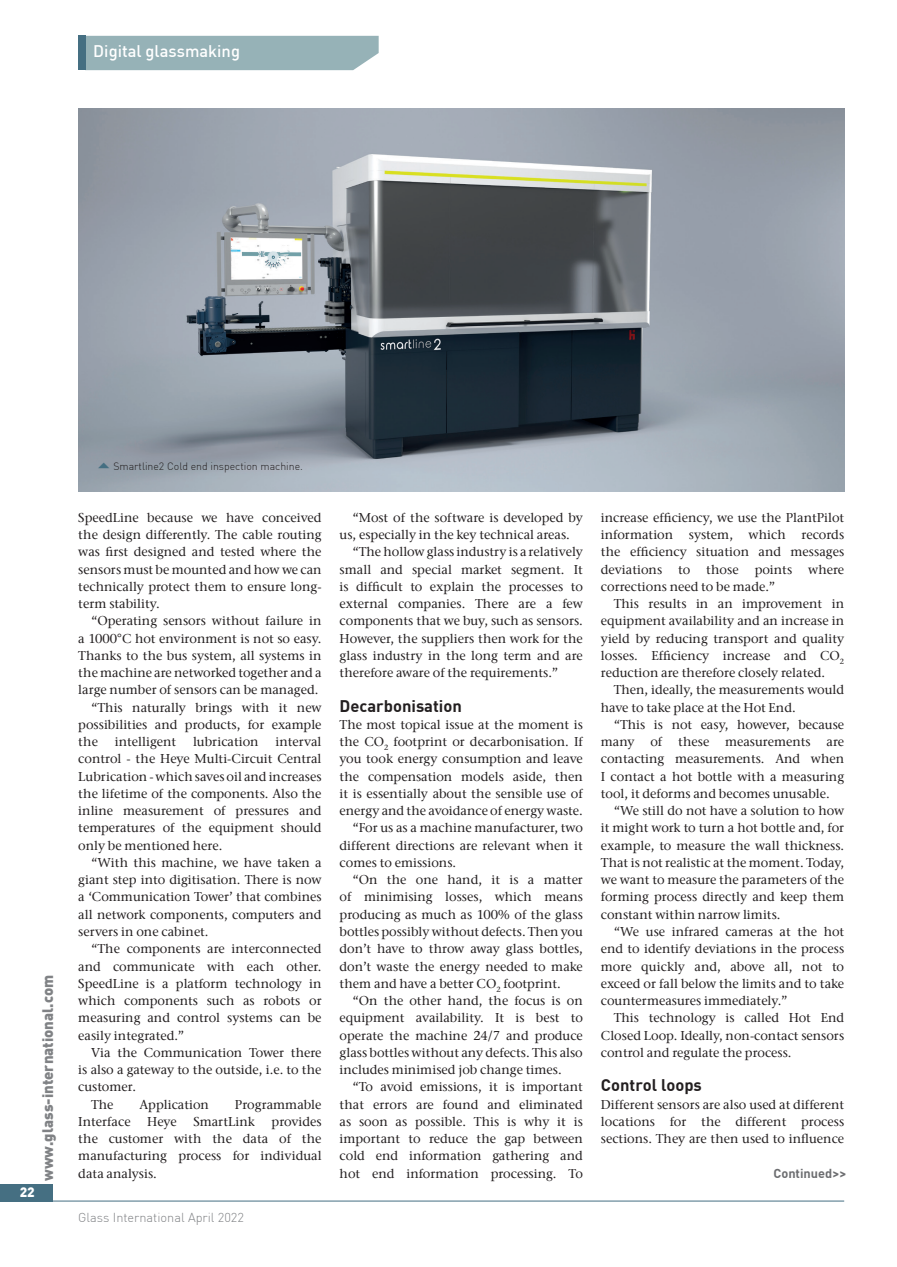
<style>
.page{position:relative;width:897px;height:1267px;background:#fff}
.page>*{position:absolute;margin:0;border:0;box-sizing:border-box;transform-origin:0 0}
.t1{font:700 16.5px "DIN";color:#231f20}
.t2{font:500 16.5px "DIN";color:#fff}
.t3{font:900 15px "DIN";color:#808285}
.t4{font:900 13.5px "DIN";color:#fff}
.t5{font:500 12.75px/17.2px "ITC Stone Serif";color:#231f20;text-align:justify}
.t6{font:300 12.75px "DIN";color:#808285}
.t7{font:700 12.75px "DIN";color:#6c6d70}
.t8{font:300 10.5px "DIN";color:#231f20}
</style>
<div class="page">
<img style="left:78px;top:108px;width:766px;height:383px">
<div style="left:86px;top:36px;width:292px;height:34px;background:#96b2b7"></div>
<div style="left:78px;top:36px;width:8px;height:34px;background:#456f82"></div>
<hr style="left:0;top:1200px;width:844px;height:1px;background:#456f82">
<div style="left:0;top:1183px;width:53px;height:17px;background:#456f82"></div>
<svg style="left:98px;top:462px;width:11px;height:6px"></svg>
<p class="t2" style="left:93px;top:40px;width:148px">Digital glassmaking</p>
<p class="t4" style="left:20px;top:1182px;width:17px">22</p>
<p class="t4" style="left:23px;top:1182px;width:9px">0</p>
<p class="t3" style="left:38px;top:1180px;width:208px;rotate:-90deg">www.glass-international.com</p>
<p class="t8" style="left:113px;top:459px;width:191px">Smartline2 Cold end inspection machine.</p>
<p class="t5" style="left:78px;top:508px;width:245px">SpeedLine because we have conceived the design differently. The cable routing was first designed and tested where the sensors must be mounted and how we can technically protect them to ensure long&shy;term stability.</p>
<p class="t5" style="left:91px;top:612px;width:232px">“Operating sensors without failure in</p>
<p class="t5" style="left:78px;top:629px;width:245px">a 1000°C hot environment is not so easy.</p>
<p class="t5" style="left:78px;top:646px;width:245px">Thanks to the bus system, all systems in</p>
<p class="t5" style="left:78px;top:664px;width:245px">the machine are networked together and a</p>
<p class="t5" style="left:78px;top:681px;width:241px">large number of sensors can be managed.</p>
<p class="t5" style="left:91px;top:698px;width:232px">“This naturally brings with it new</p>
<p class="t5" style="left:78px;top:715px;width:245px">possibilities and products, for example</p>
<p class="t5" style="left:78px;top:733px;width:21px">the</p>
<p class="t5" style="left:115px;top:733px;width:63px">intelligent</p>
<p class="t5" style="left:193px;top:733px;width:67px">lubrication</p>
<p class="t5" style="left:78px;top:733px;width:245px;text-indent:197px">interval control - the Heye Multi-Circuit Central Lubrication - which saves oil and increases the lifetime of the components. Also the inline measurement of pressures and temperatures of the equipment should only be mentioned here.</p>
<p class="t5" style="left:78px;top:853px;width:245px;text-indent:13px">“With this machine, we have taken a giant step into digitisation. There is now a ‘Communication Tower’ that combines all network components, computers and servers in one cabinet.</p>
<p class="t5" style="left:78px;top:940px;width:245px;text-indent:13px">“The components are interconnected and communicate with each other.<br>SpeedLine is a platform technology in which components such as robots or measuring and control systems can be easily integrated.”</p>
<p class="t5" style="left:91px;top:1043px;width:232px">Via the Communication Tower there</p>
<p class="t5" style="left:78px;top:1060px;width:245px">is also a gateway to the outside, i.e. to the</p>
<p class="t5" style="left:78px;top:1078px;width:59px">customer.</p>
<p class="t5" style="left:91px;top:1095px;width:24px">The</p>
<p class="t5" style="left:139px;top:1095px;width:71px">Application</p>
<p class="t5" style="left:235px;top:1095px;width:88px">Programmable</p>
<p class="t5" style="left:78px;top:1112px;width:54px">Interface</p>
<p class="t5" style="left:147px;top:1112px;width:31px">Heye</p>
<p class="t5" style="left:193px;top:1112px;width:63px">SmartLink</p>
<p class="t5" style="left:78px;top:1112px;width:245px;text-indent:193px">provides the customer with the data of the manufacturing process for individual data analysis.</p>
<p class="t6" style="left:78px;top:1209px;width:167px">Glass International April 2022</p>
<p class="t5" style="left:339px;top:508px;width:245px;text-indent:13px">“Most of the software is developed by us, especially in the key technical areas.</p>
<p class="t5" style="left:339px;top:543px;width:245px;text-indent:13px">“The hollow glass industry is a relatively small and special market segment. It is difficult to explain the processes to external companies. There are a few components that we buy, such as sensors.<br>However, the suppliers then work for the glass industry in the long term and are therefore aware of the requirements.”</p>
<p class="t1" style="left:339px;top:694px;width:124px">Decarbonisation</p>
<p class="t5" style="left:339px;top:715px;width:245px">The most topical issue at the moment is</p>
<p class="t5" style="left:339px;top:733px;width:245px">the CO<sub>2</sub> footprint or decarbonisation. If</p>
<p class="t5" style="left:339px;top:750px;width:245px">you took energy consumption and leave</p>
<p class="t5" style="left:339px;top:767px;width:245px">the compensation models aside, then</p>
<p class="t5" style="left:339px;top:784px;width:245px">it is essentially about the sensible use of</p>
<p class="t5" style="left:339px;top:802px;width:245px">energy and the avoidance of energy waste.</p>
<p class="t5" style="left:352px;top:819px;width:232px">“For us as a machine manufacturer, two</p>
<p class="t5" style="left:339px;top:836px;width:245px">different directions are relevant when it</p>
<p class="t5" style="left:339px;top:853px;width:118px">comes to emissions.</p>
<p class="t5" style="left:352px;top:871px;width:232px">“On the one hand, it is a matter</p>
<p class="t5" style="left:339px;top:888px;width:245px">of minimising losses, which means</p>
<p class="t5" style="left:339px;top:905px;width:245px">producing as much as 100% of the glass</p>
<p class="t5" style="left:339px;top:922px;width:245px">bottles possibly without defects. Then you</p>
<p class="t5" style="left:339px;top:940px;width:245px">don’t have to throw away glass bottles,</p>
<p class="t5" style="left:339px;top:957px;width:245px">don’t waste the energy needed to make</p>
<p class="t5" style="left:339px;top:974px;width:223px">them and have a better CO<sub>2</sub> footprint.</p>
<p class="t5" style="left:352px;top:991px;width:232px">“On the other hand, the focus is on</p>
<p class="t5" style="left:339px;top:1009px;width:245px">equipment availability. It is best to</p>
<p class="t5" style="left:339px;top:1026px;width:245px">operate the machine 24/7 and produce</p>
<p class="t5" style="left:339px;top:1043px;width:245px">glass bottles without any defects. This also</p>
<p class="t5" style="left:339px;top:1060px;width:223px">includes minimised job change times.</p>
<p class="t5" style="left:352px;top:1078px;width:232px">“To avoid emissions, it is important</p>
<p class="t5" style="left:339px;top:1095px;width:245px">that errors are found and eliminated</p>
<p class="t5" style="left:339px;top:1112px;width:245px">as soon as possible. This is why it is</p>
<p class="t5" style="left:339px;top:1129px;width:245px">important to reduce the gap between</p>
<p class="t5" style="left:339px;top:1147px;width:245px">cold end information gathering and</p>
<p class="t5" style="left:339px;top:1164px;width:245px">hot end information processing. To</p>
<p class="t5" style="left:601px;top:508px;width:245px">increase efficiency, we use the PlantPilot information system, which records the efficiency situation and messages deviations</p>
<p class="t5" style="left:678px;top:560px;width:14px">to</p>
<p class="t5" style="left:706px;top:560px;width:34px">those</p>
<p class="t5" style="left:754px;top:560px;width:39px">points</p>
<p class="t5" style="left:808px;top:560px;width:37px">where</p>
<p class="t5" style="left:601px;top:577px;width:176px">corrections need to be made.”</p>
<p class="t5" style="left:613px;top:595px;width:232px">This results in an improvement in</p>
<p class="t5" style="left:601px;top:612px;width:245px">equipment availability and an increase in</p>
<p class="t5" style="left:601px;top:629px;width:245px">yield by reducing transport and quality</p>
<p class="t5" style="left:601px;top:646px;width:245px">losses. Efficiency increase and CO<sub>2</sub></p>
<p class="t5" style="left:601px;top:664px;width:226px">reduction are therefore closely related.</p>
<p class="t5" style="left:613px;top:681px;width:232px">Then, ideally, the measurements would</p>
<p class="t5" style="left:601px;top:698px;width:196px">have to take place at the Hot End.</p>
<p class="t5" style="left:613px;top:715px;width:232px">“This is not easy, however, because</p>
<p class="t5" style="left:601px;top:733px;width:245px">many of these measurements are</p>
<p class="t5" style="left:601px;top:750px;width:245px">contacting measurements. And when</p>
<p class="t5" style="left:601px;top:767px;width:245px">I contact a hot bottle with a measuring</p>
<p class="t5" style="left:601px;top:784px;width:230px">tool, it deforms and becomes unusable.</p>
<p class="t5" style="left:613px;top:802px;width:232px">“We still do not have a solution to how</p>
<p class="t5" style="left:601px;top:819px;width:245px">it might work to turn a hot bottle and, for</p>
<p class="t5" style="left:601px;top:836px;width:245px">example, to measure the wall thickness.</p>
<p class="t5" style="left:601px;top:853px;width:245px">That is not realistic at the moment. Today,</p>
<p class="t5" style="left:601px;top:871px;width:245px">we want to measure the parameters of the</p>
<p class="t5" style="left:601px;top:888px;width:245px">forming process directly and keep them</p>
<p class="t5" style="left:601px;top:905px;width:181px">constant within narrow limits.</p>
<p class="t5" style="left:613px;top:922px;width:232px">“We use infrared cameras at the hot</p>
<p class="t5" style="left:601px;top:940px;width:245px">end to identify deviations in the process</p>
<p class="t5" style="left:601px;top:957px;width:245px">more quickly and, above all, not to</p>
<p class="t5" style="left:601px;top:974px;width:245px">exceed or fall below the limits and to take</p>
<p class="t5" style="left:601px;top:991px;width:188px">countermeasures immediately.”</p>
<p class="t5" style="left:613px;top:1009px;width:232px">This technology is called Hot End</p>
<p class="t5" style="left:601px;top:1026px;width:245px">Closed Loop. Ideally, non-contact sensors</p>
<p class="t5" style="left:601px;top:1043px;width:192px">control and regulate the process.</p>
<p class="t1" style="left:601px;top:1074px;width:102px">Control loops</p>
<p class="t5" style="left:601px;top:1095px;width:245px">Different sensors are also used at different locations for the different process sections. They are then used to influence</p>
<p class="t7" style="left:773px;top:1164px;width:74px">Continued&gt;&gt;</p>
</div>
